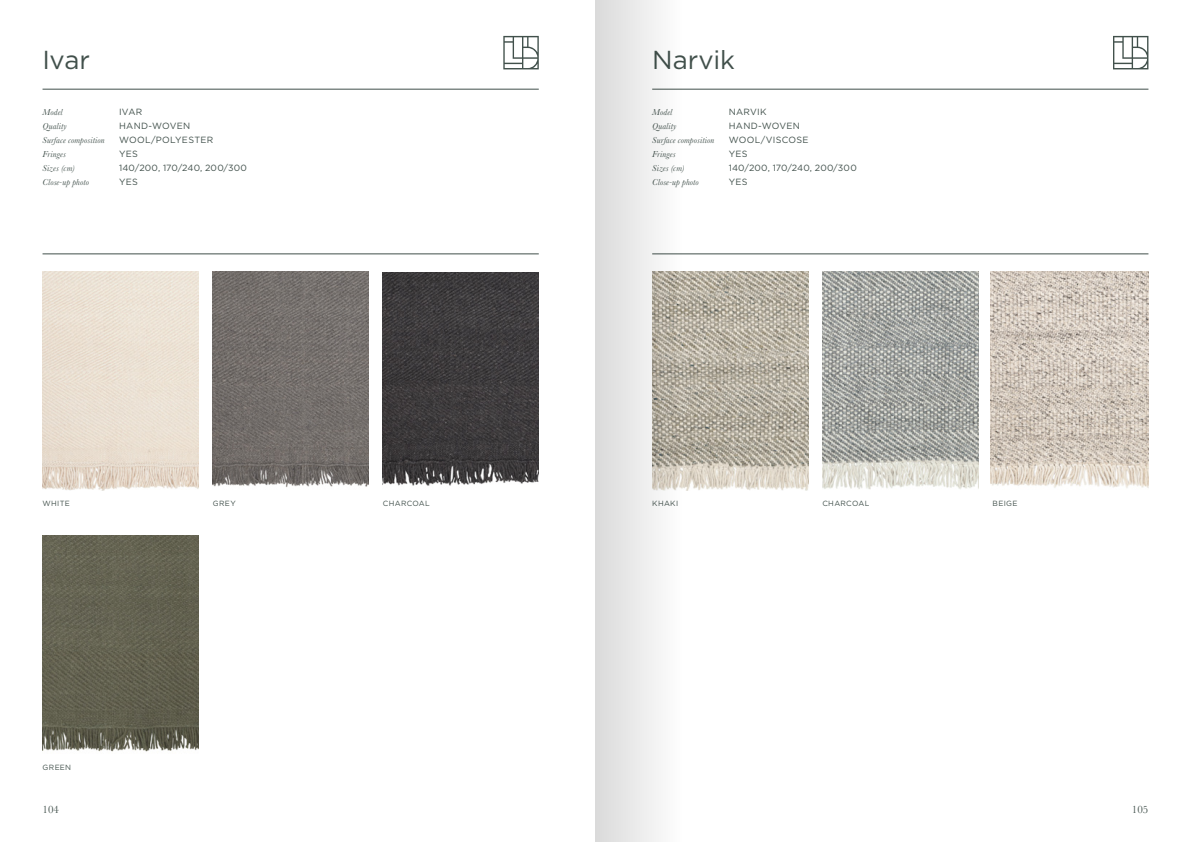
<style>
.page{position:relative;width:1191px;height:842px;background:#fff}
.page>*{position:absolute;margin:0;border:0;box-sizing:border-box;transform-origin:0 0}
.t1{font:26px "Gotham Pro";letter-spacing:-.005em;color:#41504b}
.t2{font:11px "Baskerville";color:#41504b}
.t3{font:italic 9px "Baskerville";letter-spacing:.015em;color:#41504b}
.t4{font:9px "Gotham Pro";letter-spacing:.03em;color:#41504b}
.t5{font:9px "Gotham Pro";letter-spacing:.01em;color:#41504b}
.t6{font:7.5px "Gotham Pro";letter-spacing:.04em;color:#41504b}
</style>
<div class="page">
<hr style="left:652px;top:254px;width:496px;height:1px;background:#41504b">
<hr style="left:43px;top:254px;width:496px;height:1px;background:#41504b">
<hr style="left:652px;top:89px;width:496px;height:1px;background:#41504b">
<hr style="left:43px;top:89px;width:496px;height:1px;background:#41504b">
<svg style="left:503px;top:36px;width:36px;height:33px"></svg>
<svg style="left:1113px;top:36px;width:35px;height:33px"></svg>
<img style="left:43px;top:272px;width:155px;height:218px">
<img style="left:43px;top:536px;width:155px;height:216px">
<img style="left:213px;top:272px;width:156px;height:216px">
<img style="left:382px;top:272px;width:156px;height:214px">
<img style="left:683px;top:272px;width:125px;height:218px">
<img style="left:822px;top:272px;width:156px;height:218px">
<img style="left:990px;top:272px;width:158px;height:216px">
<svg style="left:595px;top:0;width:88px;height:842px;fill:#e9e9e9"></svg>
<h1 class="t1" style="left:43px;top:46px;width:49px">Ivar</h1>
<h1 class="t1" style="left:652px;top:46px;width:84px">Narvik</h1>
<p class="t3" style="left:43px;top:106px;width:22px">Model</p>
<p class="t4" style="left:119px;top:107px;width:25px">IVAR</p>
<p class="t3" style="left:43px;top:120px;width:26px">Quality</p>
<p class="t4" style="left:119px;top:121px;width:73px">HAND-WOVEN</p>
<p class="t3" style="left:43px;top:134px;width:64px">Surface composition</p>
<p class="t4" style="left:119px;top:135px;width:96px">WOOL/POLYESTER</p>
<p class="t3" style="left:43px;top:148px;width:25px">Fringes</p>
<p class="t4" style="left:119px;top:149px;width:20px">YES</p>
<p class="t3" style="left:43px;top:162px;width:34px">Sizes (cm)</p>
<p class="t5" style="left:119px;top:163px;width:129px">140/200, 170/240, 200/300</p>
<p class="t3" style="left:43px;top:176px;width:48px">Close-up photo</p>
<p class="t4" style="left:119px;top:177px;width:20px">YES</p>
<p class="t3" style="left:652px;top:106px;width:22px">Model</p>
<p class="t4" style="left:729px;top:107px;width:39px">NARVIK</p>
<p class="t3" style="left:652px;top:120px;width:26px">Quality</p>
<p class="t4" style="left:729px;top:121px;width:73px">HAND-WOVEN</p>
<p class="t3" style="left:652px;top:134px;width:64px">Surface composition</p>
<p class="t4" style="left:729px;top:135px;width:81px">WOOL/VISCOSE</p>
<p class="t3" style="left:652px;top:148px;width:25px">Fringes</p>
<p class="t4" style="left:729px;top:149px;width:20px">YES</p>
<p class="t3" style="left:652px;top:162px;width:34px">Sizes (cm)</p>
<p class="t5" style="left:729px;top:163px;width:129px">140/200, 170/240, 200/300</p>
<p class="t3" style="left:652px;top:176px;width:48px">Close-up photo</p>
<p class="t4" style="left:729px;top:177px;width:20px">YES</p>
<p class="t6" style="left:43px;top:499px;width:29px">WHITE</p>
<p class="t6" style="left:213px;top:499px;width:24px">GREY</p>
<p class="t6" style="left:383px;top:499px;width:48px">CHARCOAL</p>
<p class="t6" style="left:652px;top:499px;width:27px">KHAKI</p>
<p class="t6" style="left:822px;top:499px;width:48px">CHARCOAL</p>
<p class="t6" style="left:992px;top:499px;width:26px">BEIGE</p>
<p class="t6" style="left:43px;top:763px;width:30px">GREEN</p>
<p class="t2" style="left:43px;top:802px;width:18px">104</p>
<p class="t2" style="left:1132px;top:802px;width:18px">105</p>
</div>
